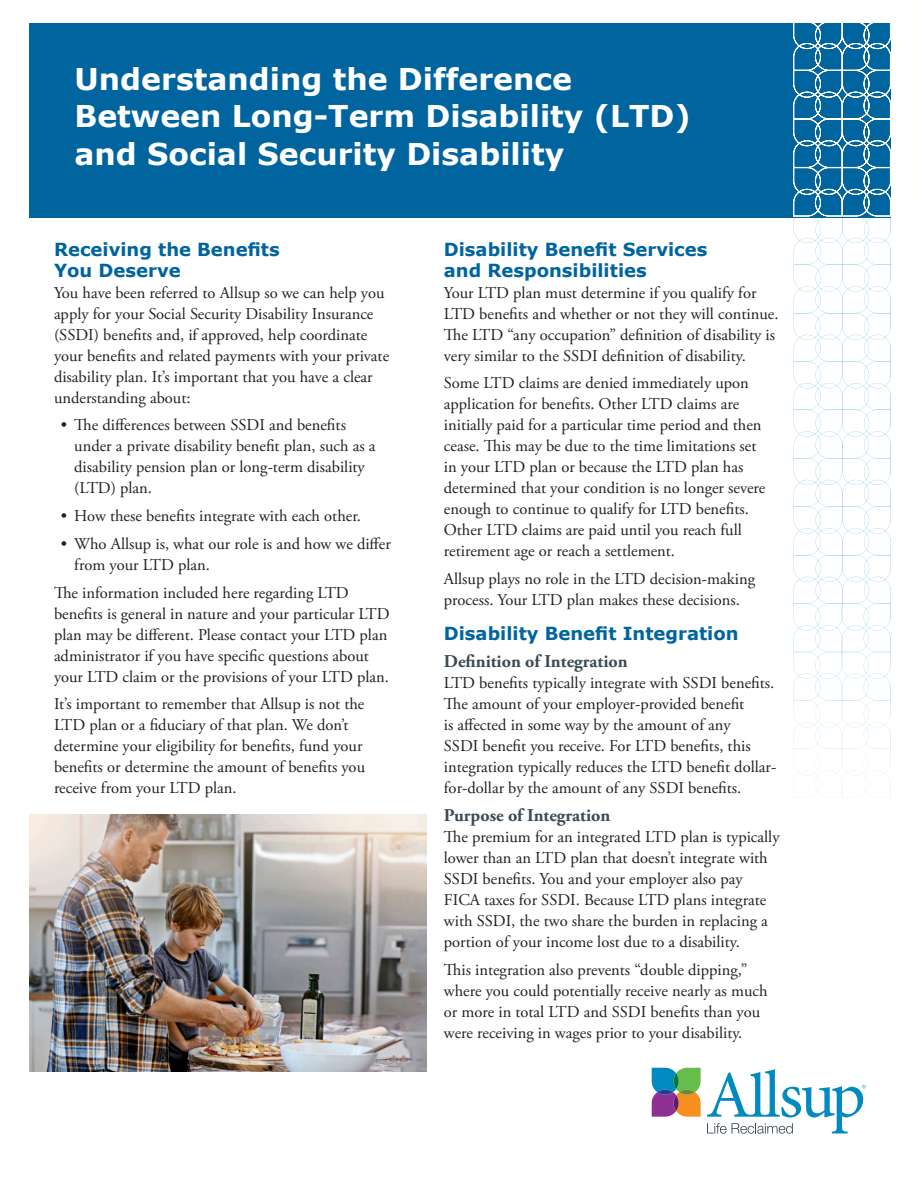
<style>
.page{position:relative;width:918px;height:1188px;background:#fff}
.page>*{position:absolute;margin:0;border:0;box-sizing:border-box;transform-origin:0 0}
.t1{font:700 30px/37.5px "Verdana";color:#fff}
.t2{font:700 18px/21px "Verdana";color:#00649e}
.t3{font:700 18px "Adobe Garamond Pro";color:#3a4b54}
.t4{font:16.5px/21px "Adobe Garamond Pro";color:#231f20}
</style>
<div class="page">
<svg style="left:652px;top:1068px;width:49px;height:49px;background:#858a79"></svg>
<svg style="left:657px;top:1090px;width:16px;height:5px"></svg>
<svg style="left:674px;top:1073px;width:5px;height:16px"></svg>
<svg style="left:707px;top:1069px;width:159px;height:65px"></svg>
<div style="left:29px;top:24px;width:862px;height:194px;background:#00649e"></div>
<svg style="left:793px;top:23px;width:98px;height:774px"></svg>
<img style="left:29px;top:814px;width:398px;height:257px">
<p class="t1" style="left:75px;top:59px;width:618px">Understanding the Difference<br>Between Long-Term Disability (LTD) and Social Security Disability</p>
<p class="t2" style="left:54px;top:238px;width:227px">Receiving the Benefits<br>You Deserve</p>
<p class="t4" style="left:54px;top:283px;width:337px">You have been referred to Allsup so we can help you apply for your Social Security Disability Insurance (SSDI) benefits and, if approved, help coordinate your benefits and related payments with your private disability plan. It’s important that you have a clear understanding about:</p>
<p class="t4" style="left:74px;top:415px;width:303px;text-indent:-14px">• The differences between SSDI and benefits under a private disability benefit plan, such as a disability pension plan or long-term disability (LTD) plan.</p>
<p class="t4" style="left:61px;top:506px;width:302px">• How these benefits integrate with each other.</p>
<p class="t4" style="left:74px;top:534px;width:318px;text-indent:-14px">• Who Allsup is, what our role is and how we differ from your LTD plan.</p>
<p class="t4" style="left:54px;top:583px;width:296px">The information included here regarding LTD</p>
<p class="t4" style="left:54px;top:604px;width:337px">benefits is general in nature and your particular LTD</p>
<p class="t4" style="left:54px;top:625px;width:335px">plan may be different. Please contact your LTD plan</p>
<p class="t4" style="left:54px;top:646px;width:316px">administrator if you have specific questions about</p>
<p class="t4" style="left:54px;top:667px;width:337px">your LTD claim or the provisions of your LTD plan.</p>
<p class="t4" style="left:54px;top:694px;width:313px">It’s important to remember that Allsup is not the LTD plan or a fiduciary of that plan. We don’t determine your eligibility for benefits, fund your benefits or determine the amount of benefits you receive from your LTD plan.</p>
<p class="t2" style="left:444px;top:238px;width:265px">Disability Benefit Services and Responsibilities</p>
<p class="t4" style="left:444px;top:283px;width:336px">Your LTD plan must determine if you qualify for LTD benefits and whether or not they will continue.<br>The LTD “any occupation” definition of disability is very similar to the SSDI definition of disability.</p>
<p class="t4" style="left:444px;top:373px;width:323px">Some LTD claims are denied immediately upon application for benefits. Other LTD claims are initially paid for a particular time period and then cease. This may be due to the time limitations set in your LTD plan or because the LTD plan has determined that your condition is no longer severe enough to continue to qualify for LTD benefits.<br>Other LTD claims are paid until you reach full retirement age or reach a settlement.</p>
<p class="t4" style="left:444px;top:569px;width:313px">Allsup plays no role in the LTD decision-making process. Your LTD plan makes these decisions.</p>
<p class="t2" style="left:444px;top:622px;width:296px">Disability Benefit Integration</p>
<p class="t3" style="left:444px;top:651px;width:185px">Definition of Integration</p>
<p class="t4" style="left:444px;top:673px;width:334px">LTD benefits typically integrate with SSDI benefits.<br>The amount of your employer-provided benefit<br>is affected in some way by the amount of any<br>SSDI benefit you receive. For LTD benefits, this integration typically reduces the LTD benefit dollar&shy;for-dollar by the amount of any SSDI benefits.</p>
<p class="t3" style="left:444px;top:805px;width:168px">Purpose of Integration</p>
<p class="t4" style="left:444px;top:827px;width:337px">The premium for an integrated LTD plan is typically lower than an LTD plan that doesn’t integrate with SSDI benefits. You and your employer also pay FICA taxes for SSDI. Because LTD plans integrate with SSDI, the two share the burden in replacing a portion of your income lost due to a disability.</p>
<p class="t4" style="left:444px;top:960px;width:325px">This integration also prevents “double dipping,” where you could potentially receive nearly as much or more in total LTD and SSDI benefits than you were receiving in wages prior to your disability.</p>
</div>
